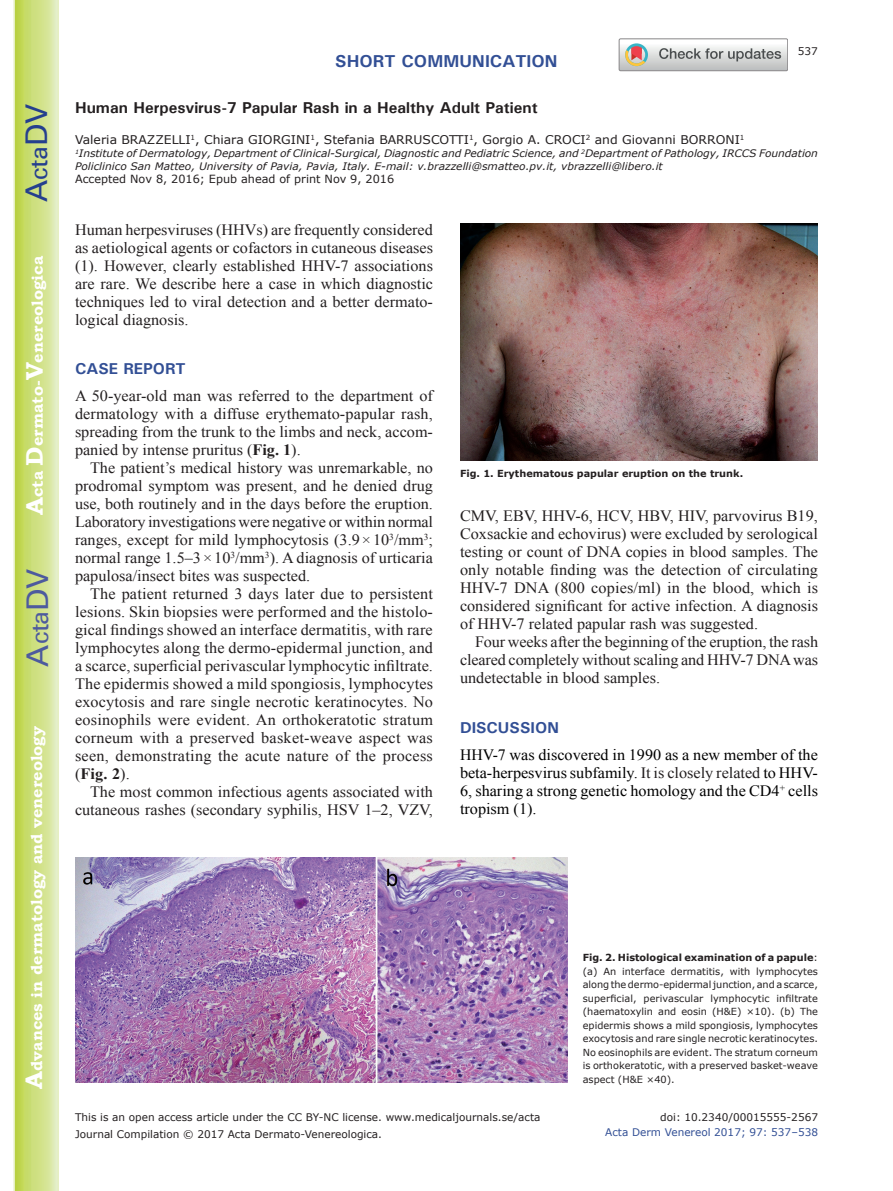
<style>
.page{position:relative;width:893px;height:1191px;background:#fff}
.page>*{position:absolute;margin:0;border:0;box-sizing:border-box;transform-origin:0 0}
.t1{font:30px "Univers";color:#4d5a9e}
.t2{font:30px "Univers";color:#253f8e}
.t3{font:700 17.25px "Univers";color:#324f95}
.t4{font:15.75px/18px "Times New Roman";color:#231f20;text-align:justify}
.t5{font:15.75px/18px "Times New Roman";color:#000;text-align:justify}
.t6{font:700 15.75px "Bookman Old Style";color:#fff}
.t7{font:700 15.75px "Univers";color:#231f20}
.t8{font:700 15.75px "Univers";color:#324f95}
.t9{font:12px "Verdana";color:#231f20}
.t10{font:11.25px "Verdana";color:#231f20}
.t11{font:10.5px/16.8px "Verdana";color:#231f20}
.t12{font:10.5px "Verdana";color:#324f95}
.t13{font:italic 10.35px/12.8px "Verdana";letter-spacing:-.005em;color:#231f20}
.t14{font:9.75px/13.5px "Verdana";color:#231f20;text-align:justify}
.t15{font:700 9.75px "Verdana";color:#231f20}
.s1{font-size:24px}
.s2{font-weight:700}
.s3{color:#231f20}
</style>
<div class="page">
<svg style="left:14px;top:0;width:45px;height:1191px;background:#cfe084"></svg>
<svg style="left:619px;top:39px;width:169px;height:32px"></svg>
<img style="left:460px;top:224px;width:358px;height:237px">
<img style="left:75px;top:857px;width:493px;height:225px">
<h1 class="t2" style="left:19px;top:202px;width:100px;rotate:-90deg">A<span class="s1">cta</span>DV</h1>
<p class="t6" style="left:28px;top:515px;width:260px;rotate:-90deg"><span class="s1">A</span>cta <span class="s1">D</span>ermato-<span class="s1">V</span>enereologica</p>
<h1 class="t1" style="left:20px;top:666px;width:100px;rotate:-90deg">A<span class="s1">cta</span>DV</h1>
<p class="t6" style="left:27px;top:1088px;width:364px;rotate:-90deg"><span class="s1">A</span>dvances in dermatology and venereology</p>
<p class="t3" style="left:335px;top:50px;width:224px">SHORT COMMUNICATION</p>
<p class="t11" style="left:798px;top:42px;width:22px">537</p>
<p class="t7" style="left:75px;top:97px;width:464px">Human Herpesvirus-7 Papular Rash in a Healthy Adult Patient</p>
<p class="t9" style="left:75px;top:132px;width:671px">Valeria BRAZZELLI<sup>1</sup>, Chiara GIORGINI<sup>1</sup>, Stefania BARRUSCOTTI<sup>1</sup>, Gorgio A. CROCI<sup>2</sup> and Giovanni BORRONI<sup>1</sup></p>
<p class="t13" style="left:75px;top:147px;width:744px"><sup>1</sup>Institute of Dermatology, Department of Clinical-Surgical, Diagnostic and Pediatric Science, and <sup>2</sup>Department of Pathology, IRCCS Foundation<br>Policlinico San Matteo, University of Pavia, Pavia, Italy. E-mail: v.brazzelli@smatteo.pv.it, vbrazzelli@libero.it</p>
<p class="t10" style="left:75px;top:171px;width:321px">Accepted Nov 8, 2016; Epub ahead of print Nov 9, 2016</p>
<p class="t4" style="left:75px;top:220px;width:360px">Human herpesviruses (HHVs) are frequently considered as aetiological agents or cofactors in cutaneous diseases (1). However, clearly established HHV-7 associations are rare. We describe here a case in which diagnostic techniques led to viral detection and a better dermato&shy;logical diagnosis.</p>
<p class="t8" style="left:75px;top:358px;width:112px">CASE REPORT</p>
<p class="t4" style="left:75px;top:386px;width:360px">A 50-year-old man was referred to the department of dermatology with a diffuse erythemato-papular rash, spreading from the trunk to the limbs and neck, accom&shy;panied by intense pruritus (<span class="s2">Fig. 1</span>).</p>
<p class="t4" style="left:75px;top:458px;width:360px;text-indent:15px">The patient’s medical history was unremarkable, no prodromal symptom was present, and he denied drug use, both routinely and in the days before the eruption.<br>Laboratory investigations were negative or within normal ranges, except for mild lymphocytosis (3.9×10<sup>3</sup>/mm<sup>3</sup>; normal range 1.5–3×10<sup>3</sup>/mm<sup>3</sup>). A diagnosis of urticaria papulosa/insect bites was suspected.</p>
<p class="t4" style="left:75px;top:584px;width:360px;text-indent:15px">The patient returned 3 days later due to persistent lesions. Skin biopsies were performed and the histolo&shy;gical findings showed an interface dermatitis, with rare lymphocytes along the dermo-epidermal junction, and a scarce, superficial perivascular lymphocytic infiltrate.<br>The epidermis showed a mild spongiosis, lymphocytes exocytosis and rare single necrotic keratinocytes. No eosinophils were evident. An orthokeratotic stratum corneum with a preserved basket-weave aspect was seen, demonstrating the acute nature of the process (<span class="s2">Fig. 2</span>).</p>
<p class="t4" style="left:75px;top:782px;width:360px;text-align:right">The most common infectious agents associated with cutaneous rashes (secondary syphilis, HSV 1–2, VZV,</p>
<p class="t15" style="left:460px;top:466px;width:285px">Fig. 1. Erythematous papular eruption on the trunk.</p>
<p class="t4" style="left:460px;top:506px;width:360px">CMV, EBV, HHV-6, HCV, HBV, HIV, parvovirus B19, Coxsackie and echovirus) were excluded by serological testing or count of DNA copies in blood samples. The only notable finding was the detection of circulating HHV-7 DNA (800 copies/ml) in the blood, which is considered significant for active infection. A diagnosis of HHV-7 related papular rash was suggested.</p>
<p class="t4" style="left:460px;top:632px;width:360px;text-indent:15px">Four weeks after the beginning of the eruption, the rash cleared completely without scaling and HHV-7 DNA was undetectable in blood samples.</p>
<p class="t8" style="left:460px;top:718px;width:100px">DISCUSSION</p>
<p class="t5" style="left:460px;top:746px;width:359px">HHV-7 was discovered in 1990 as a new member of the beta-herpesvirus subfamily. <span class="s3">It is closely related</span> to HHV-6, sharing a strong genetic homology and the CD4<sup>+</sup> cells tropism (1).</p>
<p class="t14" style="left:583px;top:950px;width:237px"><span class="s2">Fig. 2. Histological examination of a papule</span>: (a) An interface dermatitis, with lymphocytes along the dermo-epidermal junction, and a scarce, superficial, perivascular lymphocytic infiltrate (haematoxylin and eosin (H&amp;E) ×10). (b) The epidermis shows a mild spongiosis, lymphocytes exocytosis and rare single necrotic keratinocytes.<br>No eosinophils are evident. The stratum corneum is orthokeratotic, with a preserved basket-weave aspect (H&amp;E ×40).</p>
<p class="t11" style="left:75px;top:1108px;width:467px">This is an open access article under the CC BY-NC license. www.medicaljournals.se/acta<br>Journal Compilation © 2017 Acta Dermato-Venereologica.</p>
<p class="t11" style="left:660px;top:1108px;width:159px">doi: 10.2340/00015555-2567</p>
<p class="t12" style="left:605px;top:1125px;width:214px">Acta Derm Venereol 2017; 97: 537–538</p>
</div>
